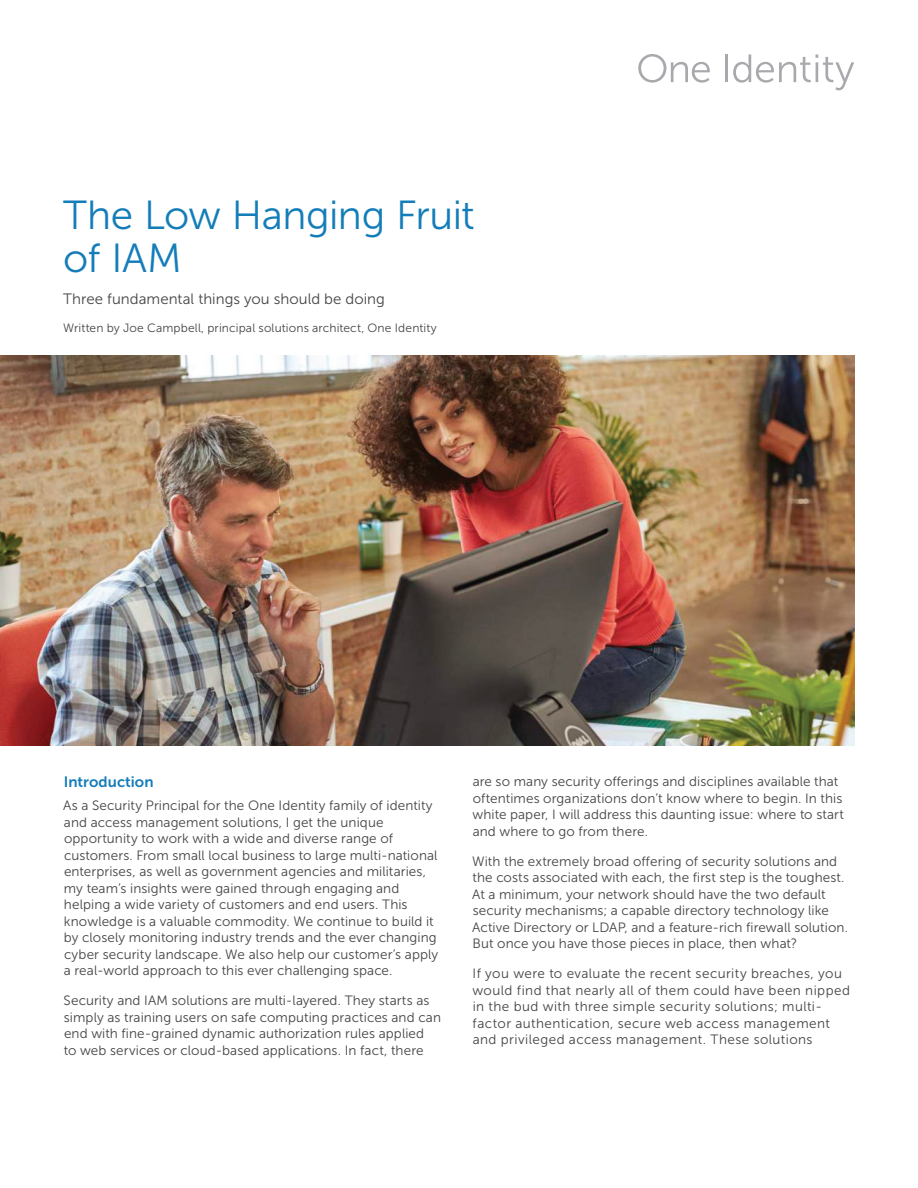
<style>
.page{position:relative;width:918px;height:1188px;background:#fff}
.page>*{position:absolute;margin:0;border:0;box-sizing:border-box;transform-origin:0 0}
.t1{font:40.5px/43.5px "Museo Sans For Dell 300";letter-spacing:-.01em;color:#147db9}
.t2{font:15px "Museo Sans For Dell 300";letter-spacing:.005em;color:#434445}
.t3{font:15px "Museo Sans For Dell 700";letter-spacing:.005em;color:#147db9}
.t4{font:13.5px/16.5px "Museo Sans For Dell 300";letter-spacing:.01em;color:#434445}
.t5{font:13.5px/16.5px "Museo Sans For Dell 300";letter-spacing:.03em;color:#434445}
.t6{font:12px "Museo Sans For Dell 300";letter-spacing:.01em;color:#434445}
</style>
<div class="page">
<svg style="left:638px;top:54px;width:72px;height:29px"></svg>
<hr style="left:725px;top:54px;width:3px;height:28px;background:#a8a9ad">
<svg style="left:733px;top:54px;width:121px;height:36px"></svg>
<img style="left:0;top:356px;width:854px;height:390px">
<h1 class="t1" style="left:63px;top:193px;width:413px">The Low Hanging Fruit of IAM</h1>
<p class="t2" style="left:63px;top:290px;width:323px">Three fundamental things you should be doing</p>
<p class="t6" style="left:63px;top:322px;width:375px">Written by Joe Campbell, principal solutions architect, One Identity</p>
<p class="t3" style="left:64px;top:774px;width:91px">Introduction</p>
<p class="t4" style="left:63px;top:798px;width:377px">As a Security Principal for the One Identity family of identity and access management solutions, I get the unique opportunity to work with a wide and diverse range of customers. From small local business to large multi-national enterprises, as well as government agencies and militaries, my team’s insights were gained through engaging and helping a wide variety of customers and end users. This knowledge is a valuable commodity. We continue to build it by closely monitoring industry trends and the ever changing cyber security landscape. We also help our customer’s apply a real-world approach to this ever challenging space.</p>
<p class="t4" style="left:64px;top:993px;width:379px">Security and IAM solutions are multi-layered. They starts as simply as training users on safe computing practices and can end with fine-grained dynamic authorization rules applied<br>to web services or cloud-based applications. In fact, there</p>
<p class="t4" style="left:473px;top:773px;width:373px">are so many security offerings and disciplines available that oftentimes organizations don’t know where to begin. In this white paper, I will address this daunting issue: where to start and where to go from there.</p>
<p class="t4" style="left:472px;top:853px;width:377px">With the extremely broad offering of security solutions and the costs associated with each, the first step is the toughest.<br>At a minimum, your network should have the two default security mechanisms; a capable directory technology like Active Directory or LDAP, and a feature-rich firewall solution.<br>But once you have those pieces in place, then what?</p>
<p class="t5" style="left:473px;top:965px;width:379px">If you were to evaluate the recent security breaches, you would find that nearly all of them could have been nipped in the bud with three simple security solutions; multi&shy;factor authentication, secure web access management and privileged access management. These solutions</p>
</div>
